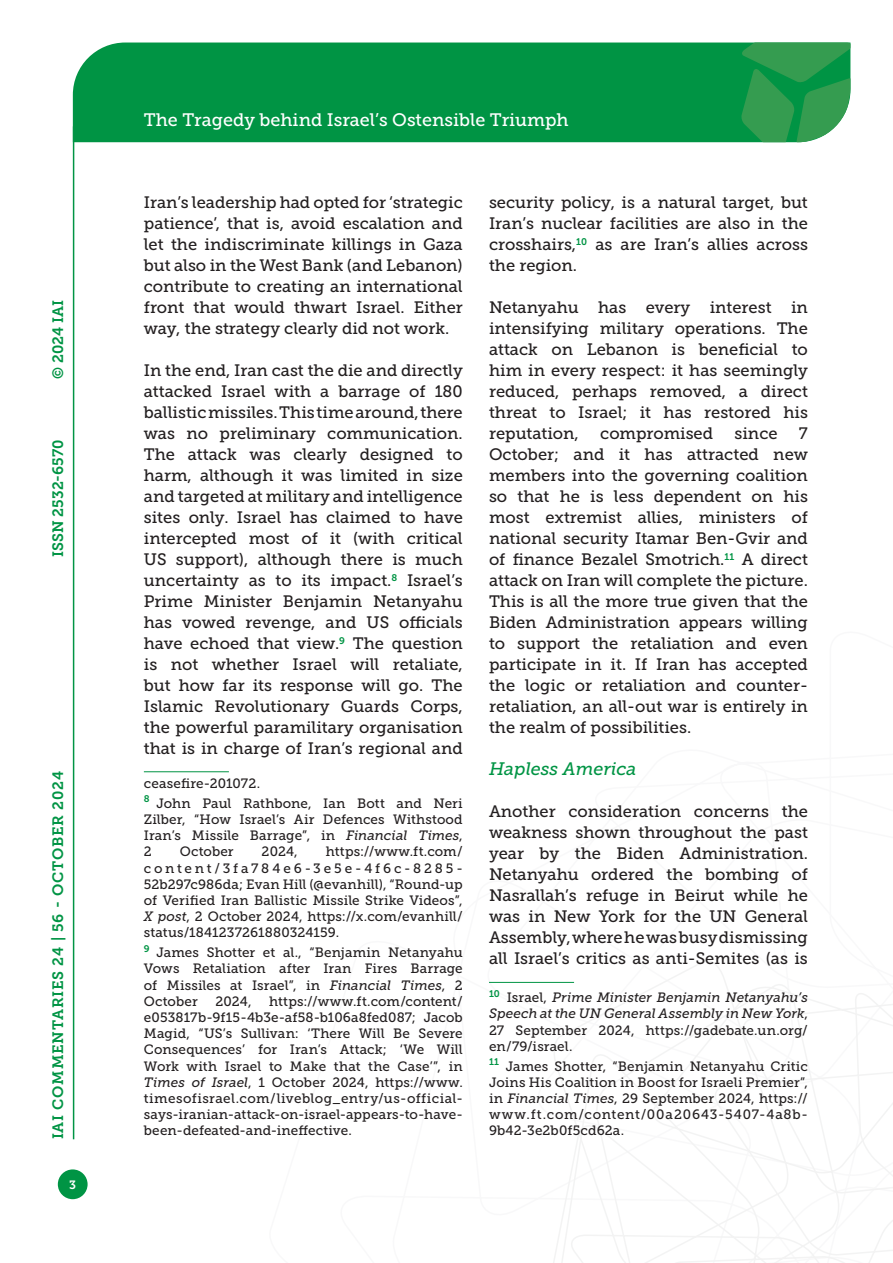
<style>
.page{position:relative;width:893px;height:1263px;background:#fff}
.page>*{position:absolute;margin:0;border:0;box-sizing:border-box;transform-origin:0 0}
.t1{font:18px "Museo Slab 500";color:#fff}
.Titolo_paragrafo_2{font:italic 18px "Museo Slab 500";color:#009444}
.Testo{font:16.5px/21px "Museo Slab 500";color:#231f20;text-align:justify}
.t2{font:15px "Museo Slab 700";letter-spacing:.05em;color:#009444}
.t3{font:15px "Museo Slab 700";color:#009444}
.Nota{font:13.5px/16.2px "Museo Slab 500";letter-spacing:.01em;color:#231f20;text-align:justify}
.Nota-2{font:italic 13.5px/16.2px "Museo Slab 500";color:#231f20;text-align:justify}
.t4{font:12px "Museo Slab 700";color:#fff}
.s1{font-style:italic}
.s2{font-style:normal}
</style>
<div class="page">
<svg style="left:531px;top:960px;width:362px;height:303px"></svg>
<div style="left:73px;top:43px;width:668px;height:99px;background:#009444"></div>
<svg style="left:741px;top:43px;width:109px;height:99px;background:#319e55"></svg>
<div style="left:58px;top:1169px;width:30px;height:30px;background:#009444;border-radius:50%"></div>
<hr style="left:73px;top:126px;width:1px;height:1013px;background:#009444">
<hr style="left:144px;top:771px;width:85px;height:1px;background:#009444">
<hr style="left:489px;top:982px;width:85px;height:1px;background:#009444">
<p class="t2" style="left:50px;top:379px;width:80px;rotate:-90deg">© 2024 IAI</p>
<p class="t3" style="left:50px;top:557px;width:119px;rotate:-90deg">ISSN 2532-6570</p>
<p class="t2" style="left:50px;top:1139px;width:370px;rotate:-90deg">IAI COMMENTARIES 24 | 56 - OCTOBER 2024</p>
<p class="t4" style="left:69px;top:1178px;width:8px">3</p>
<p class="t1" style="left:144px;top:110px;width:426px">The Tragedy behind Israel’s Ostensible Triumph</p>
<p class="Testo" style="left:144px;top:192px;width:320px">Iran’s leadership had opted for ‘strategic patience’, that is, avoid escalation and let the indiscriminate killings in Gaza but also in the West Bank (and Lebanon) contribute to creating an international front that would thwart Israel. Either way, the strategy clearly did not work.</p>
<p class="Testo" style="left:144px;top:360px;width:320px">In the end, Iran cast the die and directly attacked Israel with a barrage of 180 ballistic missiles. This time around, there was no preliminary communication.<br>The attack was clearly designed to harm, although it was limited in size and targeted at military and intelligence sites only. Israel has claimed to have intercepted most of it (with critical US support), although there is much uncertainty as to its impact.<sup>8</sup> Israel’s Prime Minister Benjamin Netanyahu has vowed revenge, and US officials have echoed that view.<sup>9</sup> The question is not whether Israel will retaliate, but how far its response will go. The Islamic Revolutionary Guards Corps, the powerful paramilitary organisation that is in charge of Iran’s regional and</p>
<p class="Nota" style="left:144px;top:775px;width:118px">ceasefire-201072.</p>
<p class="Nota" style="left:144px;top:795px;width:320px"><sup>8</sup> John Paul Rathbone, Ian Bott and Neri Zilber, “How Israel’s Air Defences Withstood Iran’s Missile Barrage”, in <span class="s1">Financial Times</span>, 2</p>
<p class="Nota" style="left:144px;top:844px;width:320px;text-indent:182px">https://www.ft.com/ content/3fa784e6-3e5e-4f6c-8285- 52b297c986da; Evan Hill (@evanhill), “Round-up of Verified Iran Ballistic Missile Strike Videos”, <span class="s1">X post</span>, 2 October 2024, https://x.com/evanhill/ status/1841237261880324159.</p>
<p class="Nota" style="left:144px;top:944px;width:320px"><sup>9</sup> James Shotter et al., “Benjamin Netanyahu Vows Retaliation after Iran Fires Barrage of Missiles at Israel”, in <span class="s1">Financial Times</span>, 2<br>October</p>
<p class="Nota" style="left:180px;top:844px;width:55px">October</p>
<p class="Nota" style="left:262px;top:844px;width:38px">2024,</p>
<p class="Nota" style="left:144px;top:993px;width:320px;text-indent:125px">https://www.ft.com/content/ e053817b-9f15-4b3e-af58-b106a8fed087; Jacob Magid, “US’s Sullivan: ‘There Will Be Severe Consequences’ for Iran’s Attack; ‘We Will Work with Israel to Make that the Case’”, in <span class="s1">Times of Israel</span>, 1 October 2024, https://www. timesofisrael.com/liveblog_entry/us-official&shy;says-iranian-attack-on-israel-appears-to-have&shy;been-defeated-and-ineffective.</p>
<p class="Nota" style="left:215px;top:993px;width:38px">2024,</p>
<p class="Testo" style="left:489px;top:192px;width:320px">security policy, is a natural target, but Iran’s nuclear facilities are also in the crosshairs,<sup>10</sup> as are Iran’s allies across the region.</p>
<p class="Testo" style="left:489px;top:297px;width:320px">Netanyahu has every interest in intensifying military operations. The attack on Lebanon is beneficial to him in every respect: it has seemingly reduced, perhaps removed, a direct threat to Israel; it has restored his reputation,</p>
<p class="Testo" style="left:489px;top:423px;width:320px;text-indent:310px">7<br>October; and it has attracted new members into the governing coalition so that he is less dependent on his most extremist allies, ministers of national security Itamar Ben-Gvir and of finance Bezalel Smotrich.<sup>11</sup> A direct attack on Iran will complete the picture.<br>This is all the more true given that the Biden Administration appears willing to support the retaliation and even participate in it. If Iran has accepted the logic or retaliation and counter&shy;retaliation, an all-out war is entirely in the realm of possibilities.</p>
<p class="Titolo_paragrafo_2" style="left:489px;top:759px;width:149px">Hapless America</p>
<p class="Testo" style="left:489px;top:801px;width:320px">Another consideration concerns the weakness shown throughout the past year by the Biden Administration.<br>Netanyahu ordered the bombing of Nasrallah’s refuge in Beirut while he was in New York for the UN General Assembly, where he was busy dismissing all Israel’s critics as anti-Semites (as is</p>
<p class="Nota-2" style="left:489px;top:989px;width:320px"><sup>10</sup> <span class="s2">Israel,</span> Prime Minister Benjamin Netanyahu’s Speech at the UN General Assembly in New York<span class="s2">, 27 September 2024, https://gadebate.un.org/ en/79/israel.</span></p>
<p class="Nota" style="left:489px;top:1058px;width:320px"><sup>11</sup> James Shotter, “Benjamin Netanyahu Critic Joins His Coalition in Boost for Israeli Premier”, in <span class="s1">Financial Times</span>, 29 September 2024, https:// www.ft.com/content/00a20643-5407-4a8b-9b42-3e2b0f5cd62a.</p>
<p class="Testo" style="left:600px;top:423px;width:114px">compromised</p>
<p class="Testo" style="left:734px;top:423px;width:45px">since</p>
</div>
